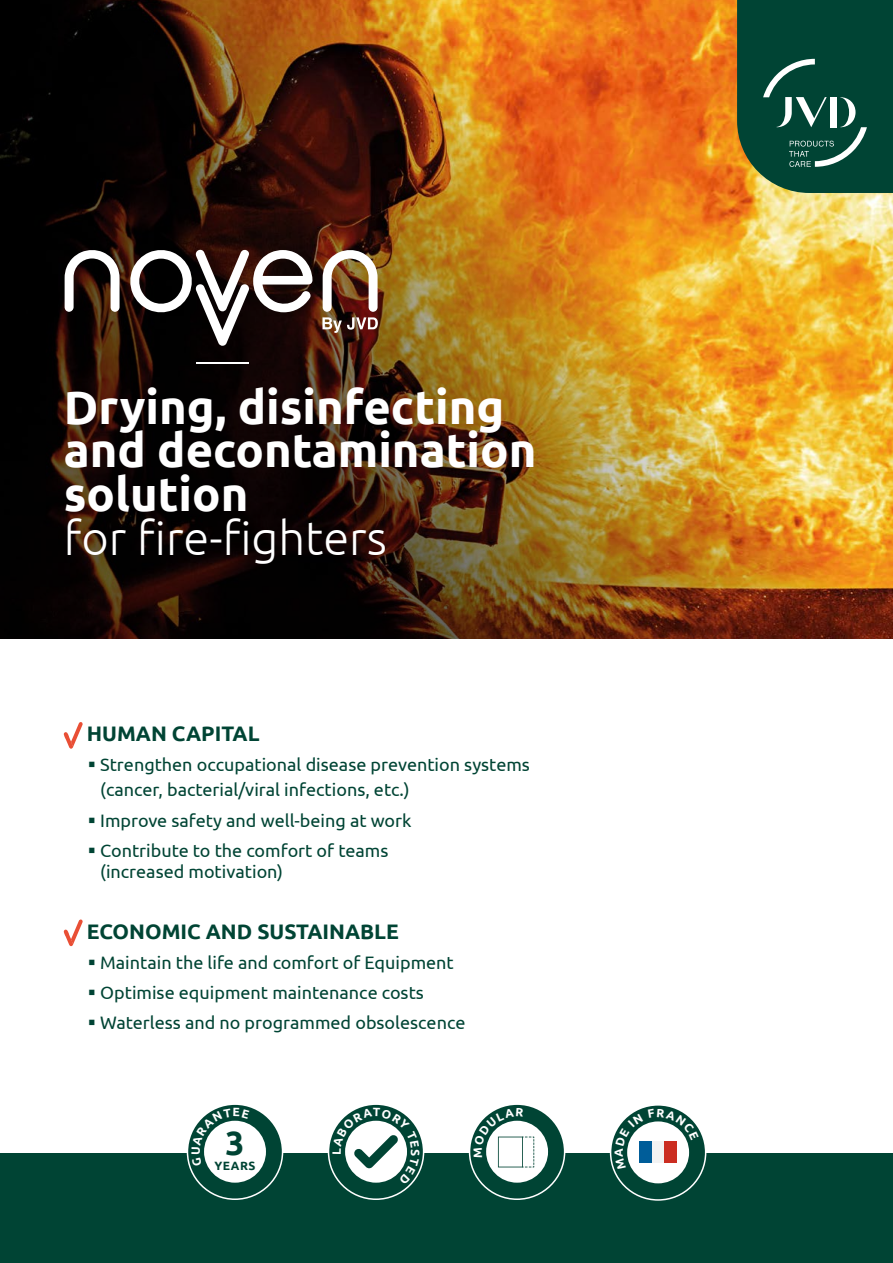
<style>
.page{position:relative;width:893px;height:1263px;background:#fff}
.page>*{position:absolute;margin:0;border:0;box-sizing:border-box;transform-origin:0 0}
.t1{font:700 47.1px/43.8px "Ubuntu";color:#fff}
.t2{font:300 47.1px "Ubuntu";color:#fff}
.t3{font:700 33.6px "Ubuntu";color:#004434}
.t4{font:700 21px "Ubuntu";color:#004434}
.t5{font:18px/25.2px "Ubuntu";color:#004434}
.t6{font:700 12px "Ubuntu";letter-spacing:.05em;color:#004434}
</style>
<div class="page">
<img style="left:0;top:0;width:893px;height:639px">
<div style="left:0;top:1153px;width:893px;height:110px;background:#004434"></div>
<svg style="left:64px;top:722px;width:19px;height:27px"></svg>
<svg style="left:64px;top:919px;width:19px;height:27px"></svg>
<svg style="left:737px;top:0;width:156px;height:193px;background:#17523f"></svg>
<svg style="left:65px;top:249px;width:55px;height:63px"></svg>
<hr style="left:196px;top:362px;width:53px;height:1px;background:#fff">
<svg style="left:129px;top:249px;width:183px;height:97px"></svg>
<img style="left:322px;top:249px;width:56px;height:84px">
<svg style="left:470px;top:1105px;width:94px;height:93px"></svg>
<svg style="left:188px;top:1105px;width:94px;height:93px"></svg>
<svg style="left:329px;top:1105px;width:94px;height:93px"></svg>
<svg style="left:611px;top:1105px;width:94px;height:94px"></svg>
<h1 class="t1" style="left:64px;top:384px;width:474px">Drying, disinfecting and decontamination solution</h1>
<h1 class="t2" style="left:64px;top:510px;width:325px">for fire-fighters</h1>
<p class="t4" style="left:87px;top:721px;width:174px">HUMAN CAPITAL</p>
<p class="t5" style="left:100px;top:752px;width:431px;text-indent:-12px">▪ Strengthen occupational disease prevention systems (cancer, bacterial/viral infections, etc.)</p>
<p class="t5" style="left:88px;top:807px;width:325px">▪ Improve safety and well-being at work</p>
<p class="t5" style="left:100px;top:839px;width:290px;line-height:21.6px;text-indent:-12px">▪ Contribute to the comfort of teams (increased motivation)</p>
<p class="t4" style="left:87px;top:918px;width:314px">ECONOMIC AND SUSTAINABLE</p>
<p class="t5" style="left:88px;top:949px;width:368px">▪ Maintain the life and comfort of Equipment</p>
<p class="t5" style="left:88px;top:979px;width:338px">▪ Optimise equipment maintenance costs</p>
<p class="t5" style="left:88px;top:1009px;width:379px">▪ Waterless and no programmed obsolescence</p>
<h2 class="t3" style="left:225px;top:1123px;width:21px">3</h2>
<p class="t6" style="left:214px;top:1158px;width:43px">YEARS</p>
</div>
